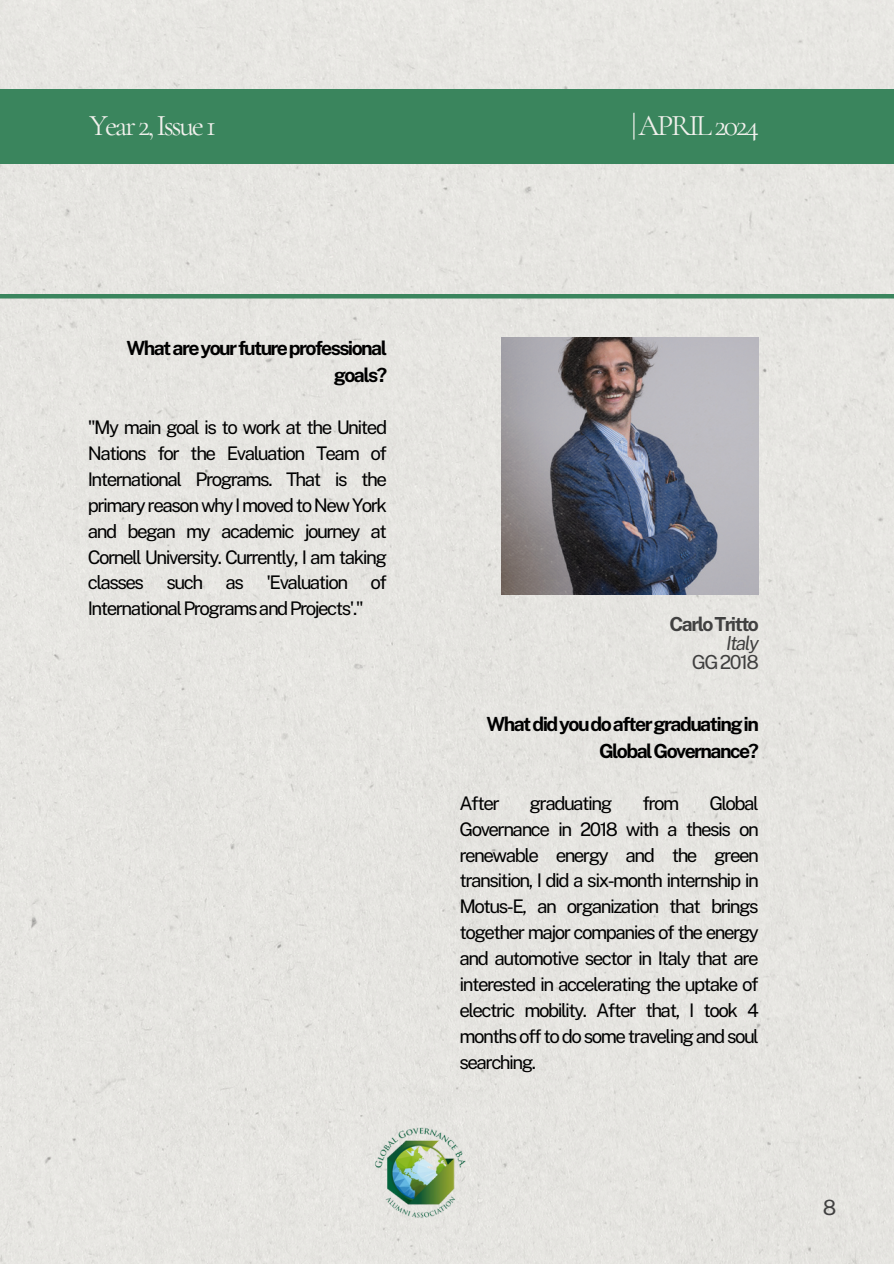
<style>
.page{position:relative;width:894px;height:1264px;background:#fff}
.page>*{position:absolute;margin:0;border:0;box-sizing:border-box;transform-origin:0 0}
.t1{font:30px "Cormorant Garamond";letter-spacing:-.08em;color:#f1f0ec}
.t2{font:21px "Public Sans";color:#404040}
.t3{font:700 19.5px/27px "Public Sans";letter-spacing:-.08em;color:#000;text-align:right}
.t4{font:700 19.35px "Public Sans";letter-spacing:-.08em;color:#404040}
.t5{font:19.35px "Public Sans";letter-spacing:-.08em;color:#404040}
.t6{font:italic 19.35px "Public Sans";letter-spacing:-.08em;color:#404040}
.t7{font:18.75px/25.8px "Public Sans";letter-spacing:-.08em;color:#000;text-align:justify}
</style>
<div class="page">
<div style="left:0;top:0;width:893px;height:1263px;background:#e6e5e1"></div>
<hr style="left:0;top:294px;width:893px;height:4px;background:#3a855d">
<img style="left:501px;top:337px;width:257px;height:257px">
<div style="left:0;top:89px;width:893px;height:74px;background:#3a855d"></div>
<img style="left:358px;top:1108px;width:131px;height:131px">
<h3 class="t1" style="left:89px;top:108px;width:128px">Year2,Issue1</h3>
<p class="t1" style="left:631px;top:108px;width:129px">|APRIL2024</p>
<h1 class="t3" style="left:126px;top:335px;width:262px">Whatareyourfutureprofessional goals?</h1>
<h1 class="t7" style="left:88px;top:414px;width:301px">"My main goal is to work at the United Nations for the Evaluation Team of International Programs. That is the primary reason why I moved to New York and began my academic journey at Cornell University. Currently, I am taking classes such as 'Evaluation of InternationalProgramsandProjects'."</h1>
<p class="t4" style="left:669px;top:612px;width:91px">CarloTritto</p>
<p class="t6" style="left:725px;top:631px;width:34px">Italy</p>
<p class="t5" style="left:691px;top:650px;width:69px">GG2018</p>
<h1 class="t3" style="left:486px;top:710px;width:274px">Whatdidyoudoaftergraduatingin<br>GlobalGovernance?</h1>
<h3 class="t7" style="left:459px;top:790px;width:42px">After</h3>
<h3 class="t7" style="left:529px;top:790px;width:85px">graduating</h3>
<h3 class="t7" style="left:642px;top:790px;width:38px">from</h3>
<h3 class="t7" style="left:459px;top:790px;width:301px;text-indent:250px">Global Governance in 2018 with a thesis on renewable energy and the green transition, I did a six-month internship in Motus-E, an organization that brings together major companies of the energy and automotive sector in Italy that are interested in accelerating the uptake of electric mobility. After that, I took 4 months off to do some traveling and soul searching.</h3>
<h2 class="t2" style="left:822px;top:1194px;width:15px">8</h2>
</div>
